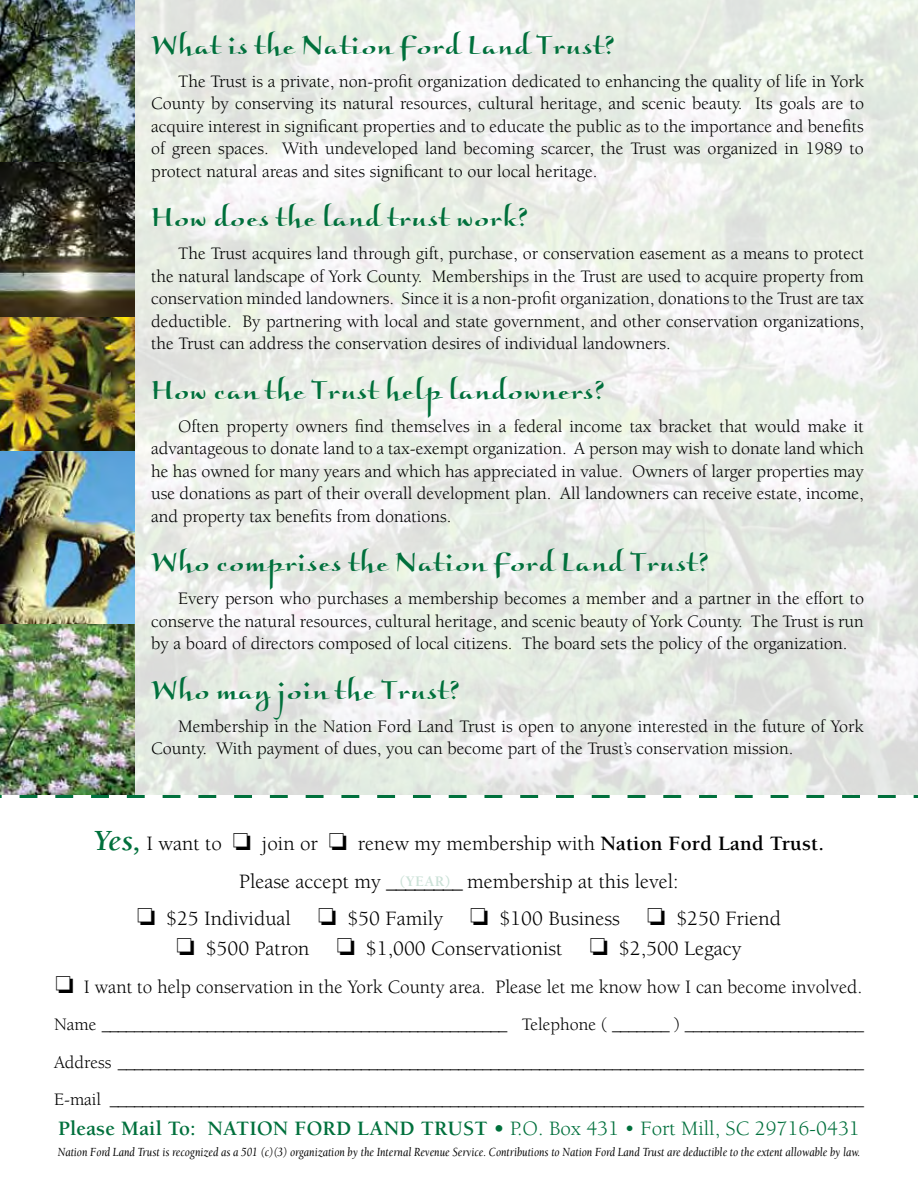
<style>
.page{position:relative;width:918px;height:1188px;background:#fff}
.page>*{position:absolute;margin:0;border:0;box-sizing:border-box;transform-origin:0 0}
.t1{font:27px "Braganza ITCTT";color:#00703c}
.t2{font:21px/37.5px "Berkeley";color:#000;text-align:center}
.t3{font:700 21px "Berkeley";letter-spacing:.01em;color:#00703c}
.t4{font:19.5px "Berkeley";color:#000}
.t5{font:18px/22.5px "Berkeley";color:#000;text-align:justify}
.t6{font:700 15px "Berkeley";color:#cce2d8}
.t7{font:italic 12.75px "Berkeley";color:#000;scale:.86 1}
.s1{font-weight:700;font-style:italic;font-size:30px;color:#00703c}
.s2{font-weight:700}
.s3{font-weight:400}
</style>
<div class="page">
<img style="left:0;top:0;width:135px;height:451px">
<img style="left:0;top:451px;width:135px;height:344px">
<svg style="left:0;top:795px;width:918px;height:3px"></svg>
<h1 class="t1" style="left:151px;top:29px;width:466px">What is the Nation Ford Land Trust?</h1>
<p class="t5" style="left:151px;top:70px;width:714px;text-indent:27px">The Trust is a private, non-profit organization dedicated to enhancing the quality of life in York County by conserving its natural resources, cultural heritage, and scenic beauty. Its goals are to acquire interest in significant properties and to educate the public as to the importance and benefits of green spaces. With undeveloped land becoming scarcer, the Trust was organized in 1989 to protect natural areas and sites significant to our local heritage.</p>
<h1 class="t1" style="left:151px;top:201px;width:380px">How does the land trust work?</h1>
<p class="t5" style="left:151px;top:243px;width:714px;text-indent:27px">The Trust acquires land through gift, purchase, or conservation easement as a means to protect the natural landscape of York County. Memberships in the Trust are used to acquire property from conservation minded landowners. Since it is a non-profit organization, donations to the Trust are tax deductible. By partnering with local and state government, and other conservation organizations, the Trust can address the conservation desires of individual landowners.</p>
<h1 class="t1" style="left:151px;top:374px;width:456px">How can the Trust help landowners?</h1>
<p class="t5" style="left:151px;top:415px;width:714px;text-indent:27px">Often property owners find themselves in a federal income tax bracket that would make it advantageous to donate land to a tax-exempt organization. A person may wish to donate land which he has owned for many years and which has appreciated in value. Owners of larger properties may use donations as part of their overall development plan. All landowners can receive estate, income, and property tax benefits from donations.</p>
<h1 class="t1" style="left:151px;top:546px;width:560px">Who comprises the Nation Ford Land Trust?</h1>
<p class="t5" style="left:151px;top:588px;width:714px;text-indent:27px">Every person who purchases a membership becomes a member and a partner in the effort to conserve the natural resources, cultural heritage, and scenic beauty of York County. The Trust is run by a board of directors composed of local citizens. The board sets the policy of the organization.</p>
<h1 class="t1" style="left:151px;top:674px;width:311px">Who may join the Trust?</h1>
<p class="t5" style="left:151px;top:715px;width:714px;text-indent:27px">Membership in the Nation Ford Land Trust is open to anyone interested in the future of York<br>County. With payment of dues, you can become part of the Trust’s conservation mission.</p>
<p class="t2" style="left:94px;top:825px;width:732px"><span class="s1">Yes,</span> I want to □ join or □ renew my membership with <span class="s2">Nation Ford Land Trust.<br></span>Please accept my ________ membership at this level:</p>
<p class="t2" style="left:137px;top:900px;width:645px">□ $25 Individual □ $50 Family □ $100 Business □ $250 Friend</p>
<p class="t2" style="left:177px;top:930px;width:566px">□ $500 Patron □ $1,000 Conservationist □ $2,500 Legacy</p>
<p class="t4" style="left:56px;top:976px;width:808px">□ I want to help conservation in the York County area. Please let me know how I can become involved.</p>
<p class="t5" style="left:54px;top:1006px;width:812px;line-height:37.5px">Name __________________________________________________ Telephone ( _______ ) ______________________ Address ____________________________________________________________________________________________ E-mail _____________________________________________________________________________________________</p>
<p class="t3" style="left:58px;top:1118px;width:803px">Please Mail To: Nation Ford Land Trust • <span class="s3">P.O. Box 431 • Fort Mill, SC 29716-0431</span></p>
<p class="t7" style="left:58px;top:1146px;width:935px">Nation Ford Land Trust is recognized as a 501 (c)(3) organization by the Internal Revenue Service. Contributions to Nation Ford Land Trust are deductible to the extent allowable by law.</p>
<p class="t6" style="left:400px;top:873px;width:26px">(YEAR</p>
<p class="t6" style="left:445px;top:873px;width:7px">)</p>
</div>
